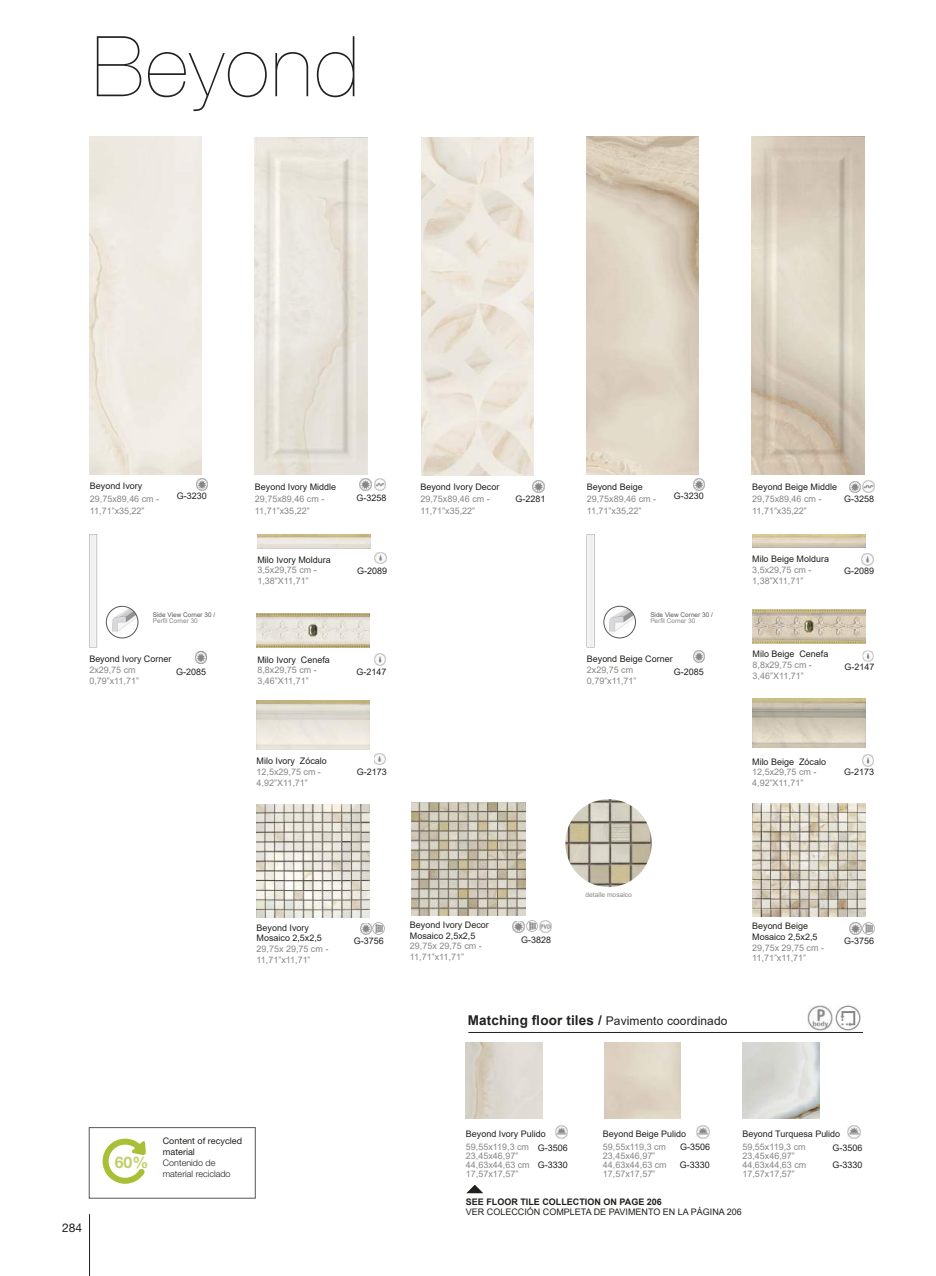
<style>
.page{position:relative;width:936px;height:1276px;background:#fff}
.page>*{position:absolute;margin:0;border:0;box-sizing:border-box;transform-origin:0 0}
.t1{font:200 84px "Helvetica Neue LT Pro";letter-spacing:.02em;color:#20201e}
.t2{font:700 15.9px "Helvetica Neue LT Pro";color:#c1ce69}
.t3{font:700 13.5px "Arial";letter-spacing:.01em;color:#20201e}
.t4{font:12px "Helvetica Neue LT Pro";color:#20201e}
.t5{font:9px/10.6px "Arial";color:#868685}
.t6{font:9px/10.6px "Arial";color:#20201e}
.t7{font:700 9px "Arial";color:#20201e}
.t8{font:300 9px/10.8px "Helvetica Neue LT Pro";color:#20201e}
.t9{font:9px/10.8px "Helvetica Neue LT Pro";color:#20201e}
.t10{font:6.6px "Arial";color:#868685}
.t11{font:6.45px "Arial";color:#575756}
.t12{font:6.45px "Arial";color:#868685}
.s1{color:#20201e}
.s2{font-size:8.85px;color:#20201e}
.s3{font-weight:400;font-size:12px}
</style>
<div class="page">
<hr style="left:89px;top:1214px;width:1px;height:62px;background:#20201e">
<svg style="left:196px;top:478px;width:12px;height:12px"></svg>
<svg style="left:693px;top:478px;width:11px;height:12px"></svg>
<svg style="left:360px;top:479px;width:26px;height:11px"></svg>
<svg style="left:849px;top:481px;width:25px;height:12px"></svg>
<svg style="left:532px;top:481px;width:12px;height:11px"></svg>
<img style="left:89px;top:136px;width:113px;height:339px">
<img style="left:255px;top:137px;width:112px;height:338px">
<img style="left:586px;top:136px;width:112px;height:339px">
<img style="left:751px;top:136px;width:113px;height:339px">
<img style="left:421px;top:137px;width:112px;height:339px">
<svg style="left:375px;top:552px;width:11px;height:11px"></svg>
<svg style="left:374px;top:654px;width:11px;height:11px"></svg>
<svg style="left:374px;top:753px;width:11px;height:12px"></svg>
<img style="left:256px;top:613px;width:113px;height:34px">
<svg style="left:861px;top:554px;width:12px;height:11px"></svg>
<svg style="left:862px;top:650px;width:11px;height:12px"></svg>
<svg style="left:862px;top:755px;width:11px;height:11px"></svg>
<img style="left:752px;top:609px;width:112px;height:34px">
<img style="left:412px;top:802px;width:113px;height:113px">
<img style="left:256px;top:804px;width:114px;height:113px">
<img style="left:752px;top:804px;width:113px;height:112px">
<svg style="left:360px;top:923px;width:24px;height:11px"></svg>
<svg style="left:849px;top:922px;width:25px;height:12px"></svg>
<svg style="left:513px;top:920px;width:38px;height:12px"></svg>
<img style="left:565px;top:799px;width:86px;height:88px;border-radius:50%">
<div style="left:89px;top:1127px;width:166px;height:71px;border:1px solid #575756"></div>
<svg style="left:103px;top:1138px;width:43px;height:45px"></svg>
<img style="left:466px;top:1042px;width:76px;height:77px">
<svg style="left:555px;top:1125px;width:13px;height:13px"></svg>
<svg style="left:696px;top:1125px;width:13px;height:13px"></svg>
<img style="left:742px;top:1042px;width:77px;height:77px">
<svg style="left:847px;top:1125px;width:13px;height:13px"></svg>
<img style="left:835px;top:1005px;width:25px;height:25px">
<img style="left:807px;top:1005px;width:25px;height:25px">
<hr style="left:468px;top:1032px;width:394px;height:1px;background:#20201e">
<svg style="left:466px;top:1184px;width:17px;height:9px"></svg>
<img style="left:110px;top:607px;width:27px;height:26px">
<div style="left:106px;top:606px;width:32px;height:32px;border:1px solid #575756;border-radius:50%"></div>
<svg style="left:89px;top:534px;width:8px;height:113px"></svg>
<hr style="left:91px;top:535px;width:4px;height:112px;background:#eeeeef">
<img style="left:607px;top:607px;width:27px;height:26px">
<div style="left:603px;top:606px;width:32px;height:32px;border:1px solid #575756;border-radius:50%"></div>
<svg style="left:586px;top:534px;width:8px;height:113px"></svg>
<hr style="left:588px;top:535px;width:4px;height:112px;background:#eeeeef">
<svg style="left:195px;top:652px;width:12px;height:11px"></svg>
<svg style="left:693px;top:651px;width:11px;height:11px"></svg>
<h1 class="t1" style="left:93px;top:36px;width:268px">Beyond</h1>
<p class="t6" style="left:90px;top:481px;width:54px">Beyond Ivory</p>
<p class="t5" style="left:90px;top:492px;width:71px;line-height:12px">29,75x89,46 cm -<br>11,71”x35,22”</p>
<p class="t6" style="left:255px;top:481px;width:83px">Beyond Ivory Middle</p>
<p class="t5" style="left:255px;top:492px;width:71px;line-height:12px">29,75x89,46 cm -<br>11,71”x35,22”</p>
<p class="t6" style="left:420px;top:481px;width:80px">Beyond Ivory Decor</p>
<p class="t5" style="left:420px;top:492px;width:71px;line-height:12px">29,75x89,46 cm -<br>11,71”x35,22”</p>
<p class="t6" style="left:177px;top:490px;width:31px">G-3230</p>
<p class="t6" style="left:356px;top:492px;width:31px">G-3258</p>
<p class="t6" style="left:515px;top:494px;width:31px">G-2281</p>
<p class="t6" style="left:586px;top:481px;width:57px">Beyond Beige</p>
<p class="t5" style="left:586px;top:492px;width:71px;line-height:12px">29,75x89,46 cm -<br>11,71”x35,22”</p>
<p class="t6" style="left:752px;top:481px;width:86px">Beyond Beige Middle</p>
<p class="t5" style="left:752px;top:492px;width:71px;line-height:12px">29,75x89,46 cm -<br>11,71”x35,22”</p>
<p class="t6" style="left:673px;top:490px;width:31px">G-3230</p>
<p class="t6" style="left:844px;top:493px;width:31px">G-3258</p>
<p class="t6" style="left:257px;top:554px;width:75px">Milo Ivory Moldura</p>
<p class="t5" style="left:257px;top:565px;width:61px">3,5x29,75 cm -<br>1,38”X11,71”</p>
<p class="t6" style="left:357px;top:565px;width:31px">G-2089</p>
<p class="t6" style="left:752px;top:554px;width:78px">Milo Beige Moldura</p>
<p class="t5" style="left:752px;top:565px;width:61px">3,5x29,75 cm -<br>1,38”X11,71”</p>
<p class="t6" style="left:844px;top:565px;width:31px">G-2089</p>
<p class="t11" style="left:153px;top:611px;width:64px">Side View Corner 30 /</p>
<p class="t12" style="left:153px;top:617px;width:47px">Perfil Corner 30</p>
<p class="t11" style="left:650px;top:611px;width:64px">Side View Corner 30 /</p>
<p class="t12" style="left:650px;top:617px;width:47px">Perfil Corner 30</p>
<p class="t5" style="left:89px;top:654px;width:84px"><span class="s1">Beyond</span> <span class="s2">Ivory</span> <span class="s1">Corner<br></span>2x29,75 cm<br>0,79”x11,71”</p>
<p class="t6" style="left:176px;top:666px;width:31px">G-2085</p>
<p class="t6" style="left:257px;top:654px;width:74px">Milo Ivory Cenefa</p>
<p class="t5" style="left:257px;top:665px;width:61px">8,8x29,75 cm -<br>3,46”X11,71”</p>
<p class="t6" style="left:356px;top:666px;width:31px">G-2147</p>
<p class="t6" style="left:587px;top:654px;width:87px">Beyond Beige Corner</p>
<p class="t5" style="left:587px;top:664px;width:51px">2x29,75 cm<br>0,79”x11,71”</p>
<p class="t6" style="left:673px;top:666px;width:31px">G-2085</p>
<p class="t6" style="left:752px;top:649px;width:77px">Milo Beige Cenefa</p>
<p class="t5" style="left:752px;top:659px;width:61px">8,8x29,75 cm -<br>3,46”X11,71”</p>
<p class="t6" style="left:844px;top:661px;width:31px">G-2147</p>
<p class="t6" style="left:256px;top:756px;width:72px">Milo Ivory Zócalo</p>
<p class="t5" style="left:256px;top:766px;width:66px">12,5x29,75 cm -<br>4,92”X11,71”</p>
<p class="t6" style="left:844px;top:766px;width:31px">G-2173</p>
<p class="t6" style="left:752px;top:756px;width:75px">Milo Beige Zócalo</p>
<p class="t5" style="left:752px;top:767px;width:66px">12,5x29,75 cm -<br>4,92”X11,71”</p>
<p class="t6" style="left:357px;top:766px;width:31px">G-2173</p>
<p class="t6" style="left:256px;top:922px;width:67px">Beyond Ivory<br>Mosaico 2,5x2,5</p>
<p class="t5" style="left:256px;top:943px;width:73px">29,75x 29,75 cm -<br>11,71”x11,71”</p>
<p class="t6" style="left:354px;top:936px;width:31px">G-3756</p>
<p class="t6" style="left:410px;top:919px;width:80px">Beyond Ivory Decor<br>Mosaico 2,5x2,5</p>
<p class="t5" style="left:410px;top:941px;width:73px">29,75x 29,75 cm -<br>11,71”x11,71”</p>
<p class="t6" style="left:521px;top:934px;width:31px">G-3828</p>
<p class="t10" style="left:585px;top:890px;width:48px">detalle mosaico</p>
<h3 class="t3" style="left:467px;top:1013px;width:261px">Matching floor tiles / <span class="s3">Pavimento coordinado</span></h3>
<p class="t6" style="left:752px;top:921px;width:67px">Beyond Beige<br>Mosaico 2,5x2,5</p>
<p class="t5" style="left:752px;top:942px;width:73px">29,75x 29,75 cm -<br>11,71”x11,71”</p>
<p class="t6" style="left:844px;top:935px;width:31px">G-3756</p>
<h3 class="t4" style="left:62px;top:1223px;width:22px">284</h3>
<h2 class="t2" style="left:115px;top:1156px;width:35px">60%</h2>
<p class="t9" style="left:163px;top:1136px;width:81px">Content of recycled material</p>
<p class="t8" style="left:163px;top:1158px;width:69px">Contenido de material reciclado</p>
<p class="t6" style="left:466px;top:1128px;width:81px">Beyond Ivory Pulido</p>
<p class="t5" style="left:466px;top:1142px;width:65px;line-height:9px">59,55x119,3 cm<br>23,45x46,97”<br>44,63x44,63 cm<br>17,57x17,57”</p>
<p class="t6" style="left:538px;top:1138px;width:31px;line-height:17.5px">G-3506<br>G-3330</p>
<p class="t6" style="left:603px;top:1128px;width:85px">Beyond Beige Pulido</p>
<p class="t5" style="left:603px;top:1142px;width:65px;line-height:9px">59,55x119,3 cm<br>23,45x46,97”<br>44,63x44,63 cm<br>17,57x17,57”</p>
<p class="t6" style="left:680px;top:1141px;width:31px">G-3506</p>
<p class="t6" style="left:680px;top:1159px;width:31px">G-3330</p>
<p class="t6" style="left:742px;top:1128px;width:99px">Beyond Turquesa Pulido</p>
<p class="t5" style="left:742px;top:1142px;width:65px;line-height:9px">59,55x119,3 cm<br>23,45x46,97”<br>44,63x44,63 cm<br>17,57x17,57”</p>
<p class="t6" style="left:832px;top:1142px;width:31px">G-3506</p>
<p class="t6" style="left:832px;top:1159px;width:31px">G-3330</p>
<p class="t7" style="left:466px;top:1196px;width:197px">SEE FLOOR TILE COLLECTION ON PAGE 206</p>
<p class="t6" style="left:466px;top:1207px;width:277px">VER COLECCIÓN COMPLETA DE PAVIMENTO EN LA PÁGINA 206</p>
</div>
